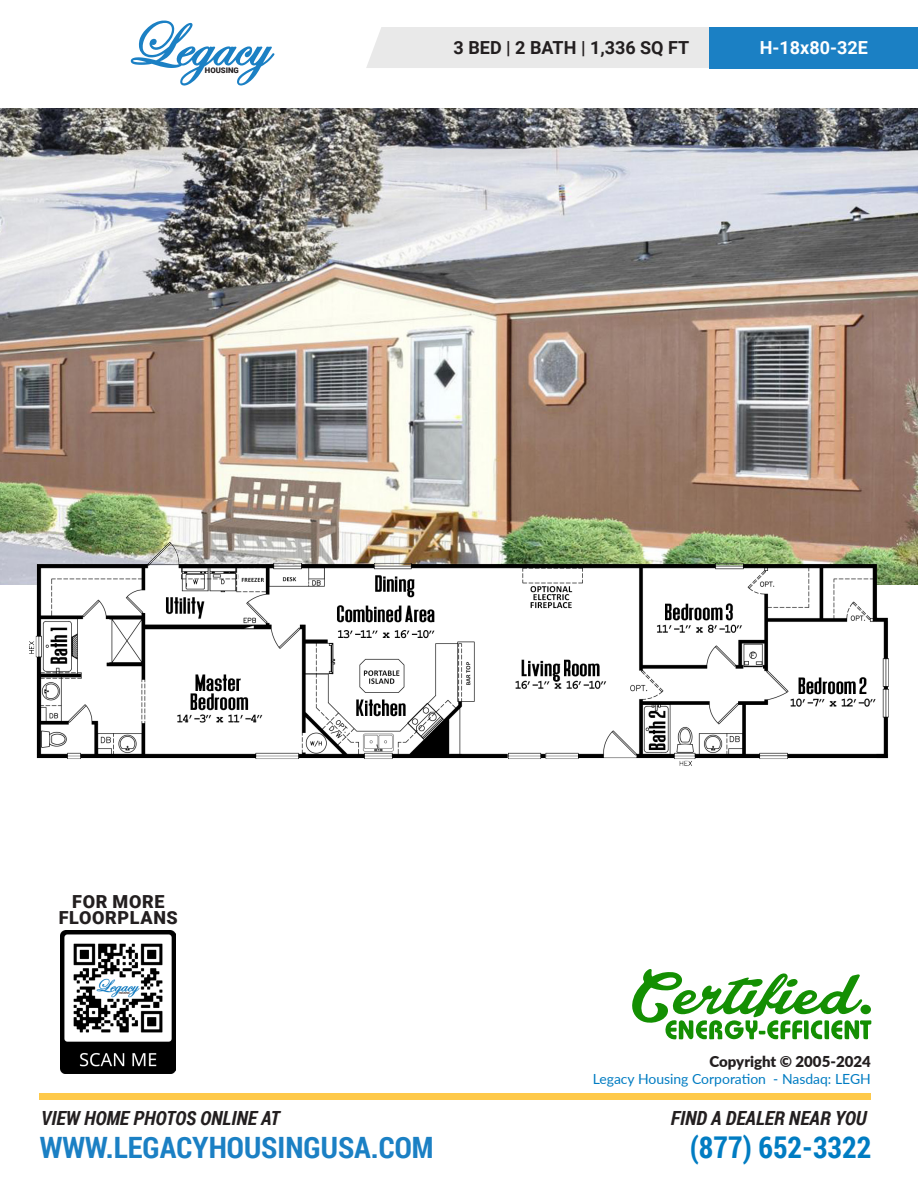
<style>
.page{position:relative;width:918px;height:1188px;background:#fff}
.page>*{position:absolute;margin:0;border:0;box-sizing:border-box;transform-origin:0 0}
.t1{font:700 30px "Roboto Condensed";color:#007cc2}
.t2{font:700 29.4px "Roboto Condensed";color:#1b80c4}
.t3{font:italic 700 19.5px "Roboto Condensed";color:#231f20}
.t4{font:700 18px "Roboto";color:#231f20}
.t5{font:900 18px/16.5px "Roboto";letter-spacing:.035em;color:#231f20;text-align:center}
.t6{font:700 18px "Roboto";color:#fff}
.t7{font:900 15px "Lato";color:#231f20}
.t8{font:13.95px "Lato";color:#007cc2}
.t9{font:900 7.8px "Roboto";color:#231f20}
</style>
<div class="page">
<div style="left:40px;top:1093px;width:831px;height:7px;background:#fec94a"></div>
<svg style="left:131px;top:21px;width:143px;height:65px"></svg>
<div style="left:366px;top:27px;width:344px;height:41px;background:#e9e9e9"></div>
<div style="left:710px;top:27px;width:208px;height:41px;background:#1b80c4"></div>
<img style="left:0;top:108px;width:918px;height:418px">
<img style="left:0;top:526px;width:918px;height:240px">
<svg style="left:632px;top:969px;width:239px;height:71px"></svg>
<img style="left:61px;top:931px;width:115px;height:143px">
<p class="t9" style="left:205px;top:65px;width:36px">HOUSING</p>
<p class="t4" style="left:454px;top:35px;width:237px">3 BED | 2 BATH | 1,336 SQ FT</p>
<p class="t6" style="left:760px;top:35px;width:109px">H-18x80-32E</p>
<p class="t5" style="left:59px;top:892px;width:121px">FOR MORE<br>FLOORPLANS</p>
<p class="t3" style="left:41px;top:1105px;width:240px">VIEW HOME PHOTOS ONLINE AT</p>
<p class="t7" style="left:709px;top:1050px;width:163px">Copyright © 2005-2024</p>
<p class="t8" style="left:593px;top:1069px;width:280px">Legacy Housing Corporation - Nasdaq: LEGH</p>
<p class="t3" style="left:671px;top:1105px;width:197px">FIND A DEALER NEAR YOU</p>
<h2 class="t2" style="left:40px;top:1127px;width:395px">WWW.LEGACYHOUSINGUSA.COM</h2>
<h1 class="t1" style="left:690px;top:1126px;width:183px">(877) 652-3322</h1>
</div>
